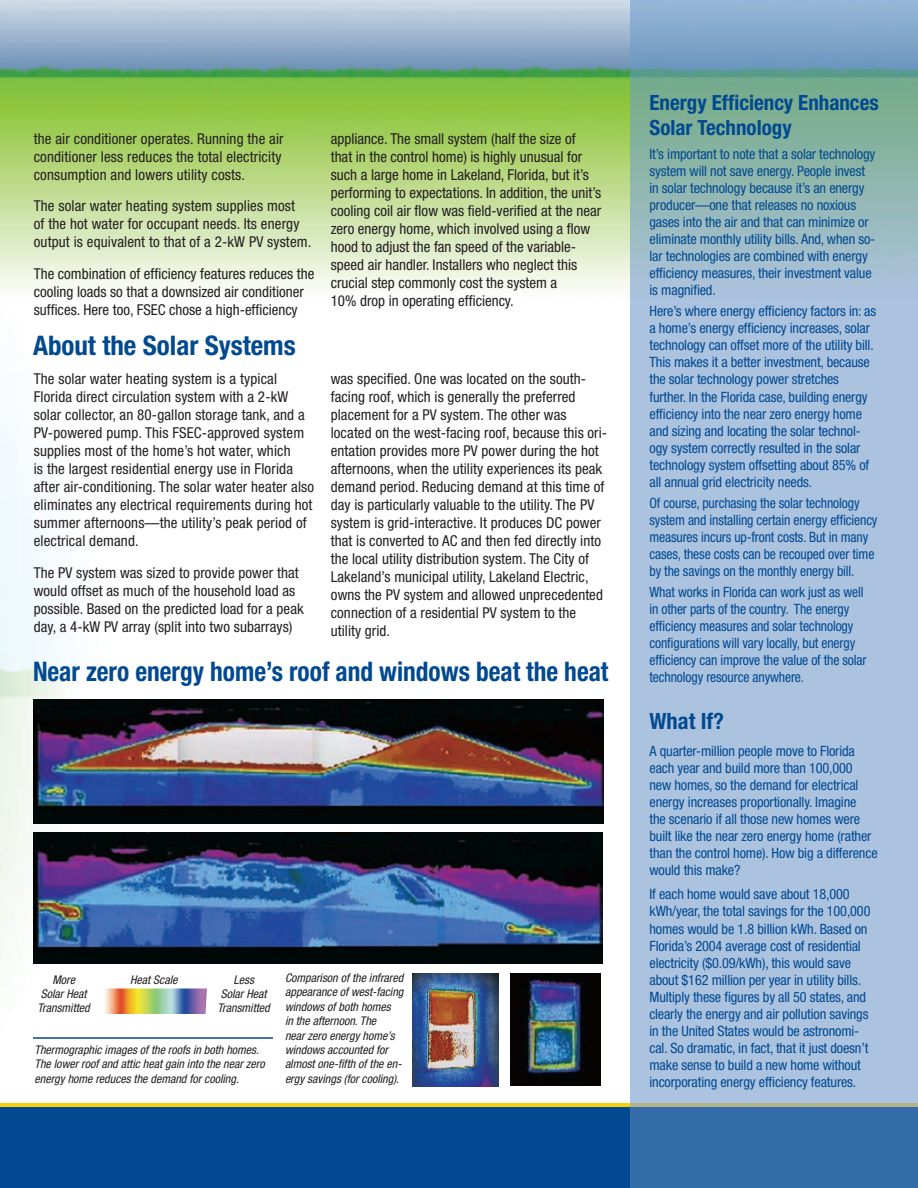
<style>
.page{position:relative;width:918px;height:1188px;background:#fff}
.page>*{position:absolute;margin:0;border:0;box-sizing:border-box;transform-origin:0 0}
.t1{font:700 condensed 27px "Helvetica Neue LT Std";color:#014990;scale:.94 1}
.t2{font:700 condensed 27px "Helvetica Neue LT Std";color:#014990}
.t3{font:700 condensed 22.5px "Helvetica Neue LT Std";color:#014990}
.t4{font:700 condensed 21px/25.2px "Helvetica Neue LT Std";color:#014990}
.t5{font:condensed 15px/18px "Helvetica Neue LT Std";letter-spacing:.005em;color:#231f20}
.t6{font:condensed 14.25px/17.1px "Helvetica Neue LT Std";letter-spacing:-.01em;color:#014990}
.t7{font:condensed 14.25px/17.1px "Helvetica Neue LT Std";letter-spacing:-.01em;color:#014990;scale:.96 1}
.t8{font:italic condensed 12px/14.4px "Helvetica Neue LT Std";color:#231f20}
</style>
<div class="page">
<img style="left:181px;top:0;width:737px;height:302px">
<img style="left:0;top:0;width:181px;height:951px">
<div style="left:0;top:1106px;width:631px;height:82px;background:#014990"></div>
<hr style="left:0;top:1103px;width:631px;height:3px;background:#f8cf09">
<div style="left:631px;top:302px;width:287px;height:801px;background:#acc3e0"></div>
<div style="left:631px;top:1106px;width:287px;height:82px;background:#336ca9"></div>
<hr style="left:631px;top:1103px;width:287px;height:3px;background:#b3b188">
<img style="left:33px;top:699px;width:571px;height:124px">
<img style="left:33px;top:833px;width:569px;height:131px">
<img style="left:413px;top:974px;width:85px;height:113px">
<img style="left:511px;top:973px;width:89px;height:113px">
<img style="left:105px;top:988px;width:102px;height:26px">
<hr style="left:33px;top:1037px;width:240px;height:2px;background:#014990">
<h3 class="t4" style="left:650px;top:90px;width:231px">Energy Efficiency Enhances<br>Solar Technology</h3>
<p class="t6" style="left:650px;top:145px;width:227px">It’s important to note that a solar technology system will not save energy. People invest in solar technology because it’s an energy producer—one that releases no noxious gases into the air and that can minimize or eliminate monthly utility bills. And, when so&shy;lar technologies are combined with energy efficiency measures, their investment value is magnified.</p>
<p class="t6" style="left:650px;top:302px;width:228px">Here’s where energy efficiency factors in: as a home’s energy efficiency increases, solar technology can offset more of the utility bill.<br>This makes it a better investment, because the solar technology power stretches further. In the Florida case, building energy efficiency into the near zero energy home and sizing and locating the solar technol&shy;ogy system correctly resulted in the solar technology system offsetting about 85% of all annual grid electricity needs.</p>
<p class="t7" style="left:650px;top:494px;width:239px">Of course, purchasing the solar technology system and installing certain energy efficiency measures incurs up-front costs. But in many cases, these costs can be recouped over time by the savings on the monthly energy bill.</p>
<p class="t7" style="left:650px;top:583px;width:228px">What works in Florida can work just as well in other parts of the country. The energy efficiency measures and solar technology configurations will vary locally, but energy efficiency can improve the value of the solar</p>
<p class="t5" style="left:331px;top:129px;width:272px">appliance. The small system (half the size of<br>that in the control home) is highly unusual for such a large home in Lakeland, Florida, but it’s performing to expectations. In addition, the unit’s cooling coil air flow was field-verified at the near zero energy home, which involved using a flow hood to adjust the fan speed of the variable&shy;speed air handler. Installers who neglect this crucial step commonly cost the system a<br>10% drop in operating efficiency.</p>
<p class="t5" style="left:34px;top:129px;width:251px">the air conditioner operates. Running the air conditioner less reduces the total electricity consumption and lowers utility costs.</p>
<p class="t5" style="left:34px;top:197px;width:279px">The solar water heating system supplies most<br>of the hot water for occupant needs. Its energy output is equivalent to that of a 2-kW PV system.</p>
<p class="t5" style="left:34px;top:264px;width:282px">The combination of efficiency features reduces the cooling loads so that a downsized air conditioner suffices. Here too, FSEC chose a high-efficiency</p>
<h1 class="t2" style="left:33px;top:329px;width:264px">About the Solar Systems</h1>
<p class="t5" style="left:331px;top:370px;width:278px">was specified. One was located on the south&shy;facing roof, which is generally the preferred placement for a PV system. The other was located on the west-facing roof, because this ori&shy;entation provides more PV power during the hot afternoons, when the utility experiences its peak demand period. Reducing demand at this time of day is particularly valuable to the utility. The PV system is grid-interactive. It produces DC power that is converted to AC and then fed directly into the local utility distribution system. The City of Lakeland’s municipal utility, Lakeland Electric, owns the PV system and allowed unprecedented connection of a residential PV system to the utility grid.</p>
<p class="t5" style="left:34px;top:370px;width:282px">The solar water heating system is a typical Florida direct circulation system with a 2-kW solar collector, an 80-gallon storage tank, and a PV-powered pump. This FSEC-approved system supplies most of the home’s hot water, which<br>is the largest residential energy use in Florida after air-conditioning. The solar water heater also eliminates any electrical requirements during hot summer afternoons—the utility’s peak period of electrical demand.</p>
<p class="t5" style="left:34px;top:563px;width:271px">The PV system was sized to provide power that would offset as much of the household load as possible. Based on the predicted load for a peak day, a 4-kW PV array (split into two subarrays)</p>
<h1 class="t1" style="left:33px;top:655px;width:614px">Near zero energy home’s roof and windows beat the heat</h1>
<p class="t7" style="left:650px;top:669px;width:163px">technology resource anywhere.</p>
<p class="t8" style="left:130px;top:972px;width:49px">Heat Scale</p>
<p class="t8" style="left:38px;top:972px;width:54px;text-align:center">More<br>Solar Heat<br>Transmitted</p>
<p class="t8" style="left:218px;top:972px;width:54px;text-align:center">Less<br>Solar Heat<br>Transmitted</p>
<p class="t8" style="left:34px;top:1043px;width:232px">Thermographic images of the roofs in both homes.<br>The lower roof and attic heat gain into the near zero energy home reduces the demand for cooling.</p>
<p class="t8" style="left:285px;top:971px;width:120px">Comparison of the infrared appearance of west-facing windows of both homes<br>in the afternoon. The<br>near zero energy home’s windows accounted for almost one-fifth of the en&shy;ergy savings (for cooling).</p>
<h2 class="t3" style="left:650px;top:707px;width:76px">What If?</h2>
<p class="t6" style="left:650px;top:742px;width:230px">A quarter-million people move to Florida each year and build more than 100,000 new homes, so the demand for electrical energy increases proportionally. Imagine<br>the scenario if all those new homes were built like the near zero energy home (rather than the control home). How big a difference would this make?</p>
<p class="t6" style="left:650px;top:886px;width:223px">If each home would save about 18,000 kWh/year, the total savings for the 100,000 homes would be 1.8 billion kWh. Based on Florida’s 2004 average cost of residential electricity ($0.09/kWh), this would save about $162 million per year in utility bills.<br>Multiply these figures by all 50 states, and clearly the energy and air pollution savings in the United States would be astronomi&shy;cal. So dramatic, in fact, that it just doesn’t make sense to build a new home without incorporating energy efficiency features.</p>
</div>
